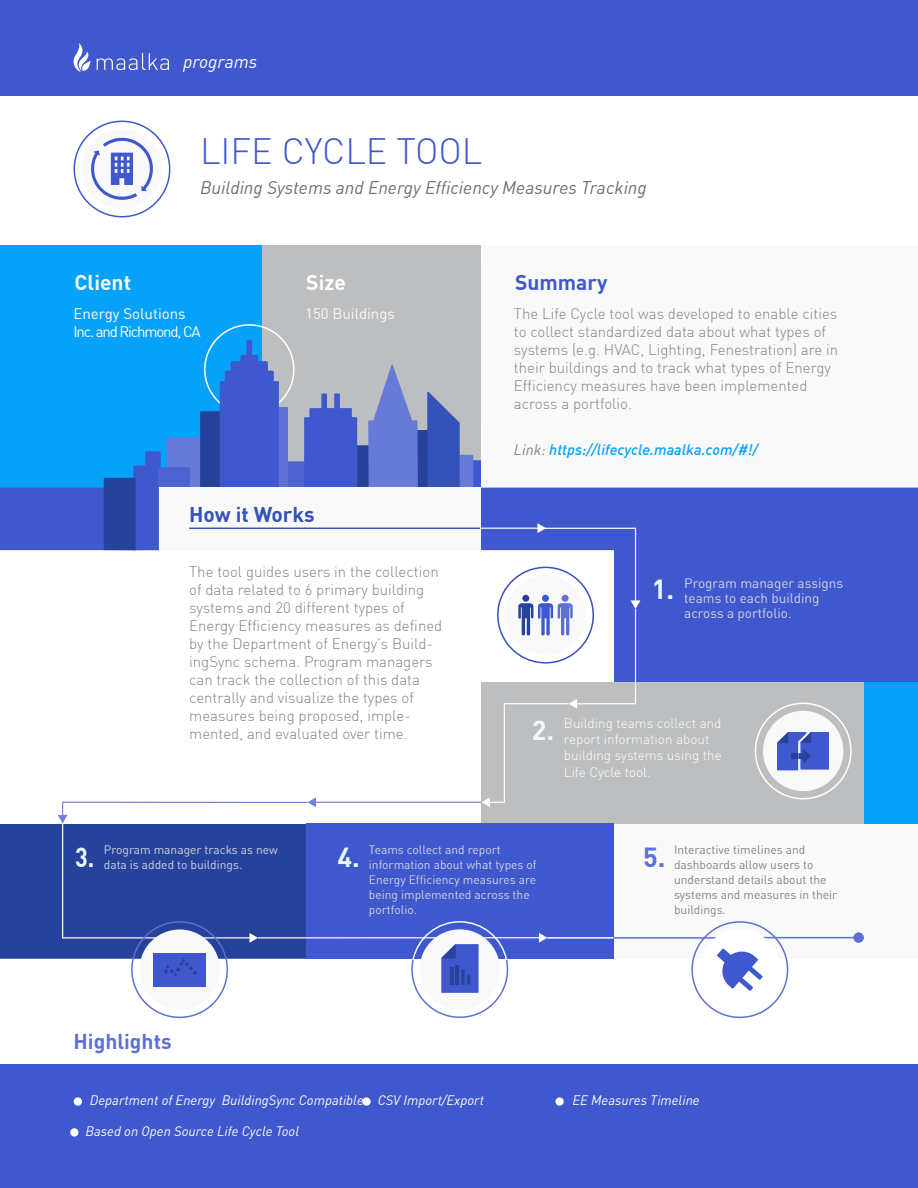
<style>
.page{position:relative;width:918px;height:1188px;background:#fff}
.page>*{position:absolute;margin:0;border:0;box-sizing:border-box;transform-origin:0 0}
.t1{font:300 36px "DIN Offc";color:#3f58ce}
.t2{font:700 27px "DIN Offc";color:#eef9ff}
.t3{font:700 27px "DIN Offc";color:#eef9ff;scale:.86 1}
.t4{font:700 27px "DIN Offc";color:#5d70d4}
.t5{font:700 21px "DIN Offc";color:#3551ba}
.t6{font:700 21px "DIN Offc";color:#5d70d4}
.t7{font:700 21px "DIN Offc";color:#3f58ce}
.t8{font:700 21px "DIN Offc";color:#eef9ff}
.t9{font:700 21px "DIN Offc";color:#fff}
.t10{font:italic 18px "DIN Offc";color:#6d6e71}
.t11{font:italic 18px "DIN Offc";color:#fff}
.t12{font:300 15px/18px "DIN Offc";color:#808285}
.t13{font:italic 500 15px "DIN Offc";color:#06a1f9}
.t14{font:15px/18px "DIN Offc";letter-spacing:-.03em;color:#fff}
.t15{font:15px "DIN Offc";color:#f9f9f9}
.t16{font:italic 13.5px "DIN Offc";color:#fff}
.t17{font:300 13.5px/16.2px "DIN Offc";color:#fff}
.t18{font:13.5px/15px "DIN Offc";color:#d2d5de}
.t19{font:12px/15px "DIN Offc";color:#d2d5de}
.t20{font:12px/15px "DIN Offc";color:#808285}
.s1{font-weight:400;color:#808285}
</style>
<div class="page">
<div style="left:73px;top:120px;width:98px;height:98px;border:2px solid #3f58ce;border-radius:50%"></div>
<div style="left:82px;top:129px;width:80px;height:80px;background:#f9f9f9;border-radius:50%"></div>
<div style="left:0;top:245px;width:262px;height:272px;background:#06a1f9"></div>
<div style="left:262px;top:245px;width:219px;height:265px;background:#bcbec0"></div>
<div style="left:481px;top:245px;width:437px;height:289px;background:#f9f9f9"></div>
<div style="left:481px;top:541px;width:437px;height:141px;background:#3f58ce"></div>
<div style="left:0;top:824px;width:58px;height:135px;background:#26429b"></div>
<div style="left:611px;top:818px;width:307px;height:141px;background:#f9f9f9"></div>
<div style="left:0;top:488px;width:918px;height:62px;background:#3f58ce"></div>
<div style="left:481px;top:682px;width:437px;height:142px;background:#bcbec0"></div>
<div style="left:864px;top:682px;width:54px;height:142px;background:#06a1f9"></div>
<div style="left:0;top:0;width:918px;height:95px;background:#3f58ce"></div>
<svg style="left:73px;top:43px;width:96px;height:29px"></svg>
<div style="left:0;top:1064px;width:918px;height:124px;background:#3f58ce"></div>
<div style="left:754px;top:702px;width:98px;height:98px;border:2px solid #fff;border-radius:50%"></div>
<div style="left:763px;top:711px;width:81px;height:80px;background:#f9f9f9;border-radius:50%"></div>
<hr style="left:738px;top:937px;width:126px;height:1px;background:#5d70d4">
<hr style="left:613px;top:937px;width:125px;height:2px;background:#5d70d4">
<div style="left:853px;top:932px;width:11px;height:11px;background:#5d70d4;border-radius:50%"></div>
<div style="left:74px;top:1097px;width:8px;height:9px;background:#fff;border-radius:50%"></div>
<div style="left:362px;top:1097px;width:9px;height:9px;background:#fff;border-radius:50%"></div>
<div style="left:70px;top:1128px;width:8px;height:9px;background:#fff;border-radius:50%"></div>
<div style="left:555px;top:1097px;width:9px;height:9px;background:#fff;border-radius:50%"></div>
<svg style="left:91px;top:138px;width:62px;height:62px"></svg>
<svg style="left:58px;top:340px;width:582px;height:678px"></svg>
<div style="left:562px;top:595px;width:7px;height:7px;background:#5d70d4;border-radius:50%"></div>
<svg style="left:777px;top:731px;width:52px;height:40px;background:#5268cc"></svg>
<div style="left:691px;top:921px;width:97px;height:97px;border:2px solid #5d70d4;border-radius:50%"></div>
<div style="left:700px;top:929px;width:80px;height:81px;background:#fff;border-radius:50%"></div>
<svg style="left:717px;top:948px;width:46px;height:43px"></svg>
<p class="t11" style="left:183px;top:50px;width:76px">programs</p>
<h1 class="t1" style="left:200px;top:129px;width:284px">LIFE CYCLE TOOL</h1>
<p class="t10" style="left:200px;top:177px;width:448px">Building Systems and Energy Efficiency Measures Tracking</p>
<h3 class="t8" style="left:75px;top:268px;width:58px">Client</h3>
<p class="t14" style="left:74px;top:305px;width:129px">Energy Solutions<br>Inc. and Richmond, CA</p>
<h3 class="t9" style="left:306px;top:268px;width:41px">Size</h3>
<p class="t15" style="left:305px;top:304px;width:91px">150 Buildings</p>
<h3 class="t5" style="left:189px;top:501px;width:127px">How it Works</h3>
<p class="t12" style="left:189px;top:562px;width:255px">The tool guides users in the collection of data related to 6 primary building systems and 20 different types of Energy Efficiency measures as defined by the Department of Energy’s Build&shy;ingSync schema. Program managers can track the collection of this data centrally and visualize the types of measures being proposed, imple&shy;mented, and evaluated over time.</p>
<h3 class="t7" style="left:515px;top:268px;width:94px">Summary</h3>
<p class="t12" style="left:514px;top:305px;width:326px">The Life Cycle tool was developed to enable cities to collect standardized data about what types of systems (e.g. HVAC, Lighting, Fenestration) are in their buildings and to track what types of Energy Efficiency measures have been implemented across a portfolio.</p>
<p class="t13" style="left:514px;top:440px;width:246px"><span class="s1">Link:</span> https://lifecycle.maalka.com/#!/</p>
<h2 class="t2" style="left:652px;top:572px;width:24px">1.</h2>
<p class="t18" style="left:684px;top:575px;width:160px">Program manager assigns teams to each building across a portfolio.</p>
<h2 class="t2" style="left:532px;top:712px;width:24px">2.</h2>
<p class="t17" style="left:564px;top:715px;width:159px">Building teams collect and report information about building systems using the<br>Life Cycle tool.</p>
<h2 class="t3" style="left:75px;top:840px;width:24px">3.</h2>
<p class="t20" style="left:674px;top:843px;width:165px">Interactive timelines and dashboards allow users to understand details about the systems and measures in their buildings.</p>
<p class="t19" style="left:104px;top:843px;width:176px">Program manager tracks as new data is added to buildings.</p>
<p class="t19" style="left:369px;top:843px;width:169px">Teams collect and report information about what types of<br>Energy Efficiency measures are being implemented across the portfolio.</p>
<h2 class="t2" style="left:338px;top:840px;width:24px">4.</h2>
<h2 class="t4" style="left:643px;top:840px;width:24px">5.</h2>
<h3 class="t6" style="left:74px;top:1027px;width:100px">Highlights</h3>
<p class="t16" style="left:90px;top:1092px;width:396px">Department of Energy BuildingSync Compatible CSV Import/Export</p>
<p class="t16" style="left:86px;top:1123px;width:215px">Based on Open Source Life Cycle Tool</p>
<p class="t16" style="left:572px;top:1092px;width:129px">EE Measures Timeline</p>
</div>
